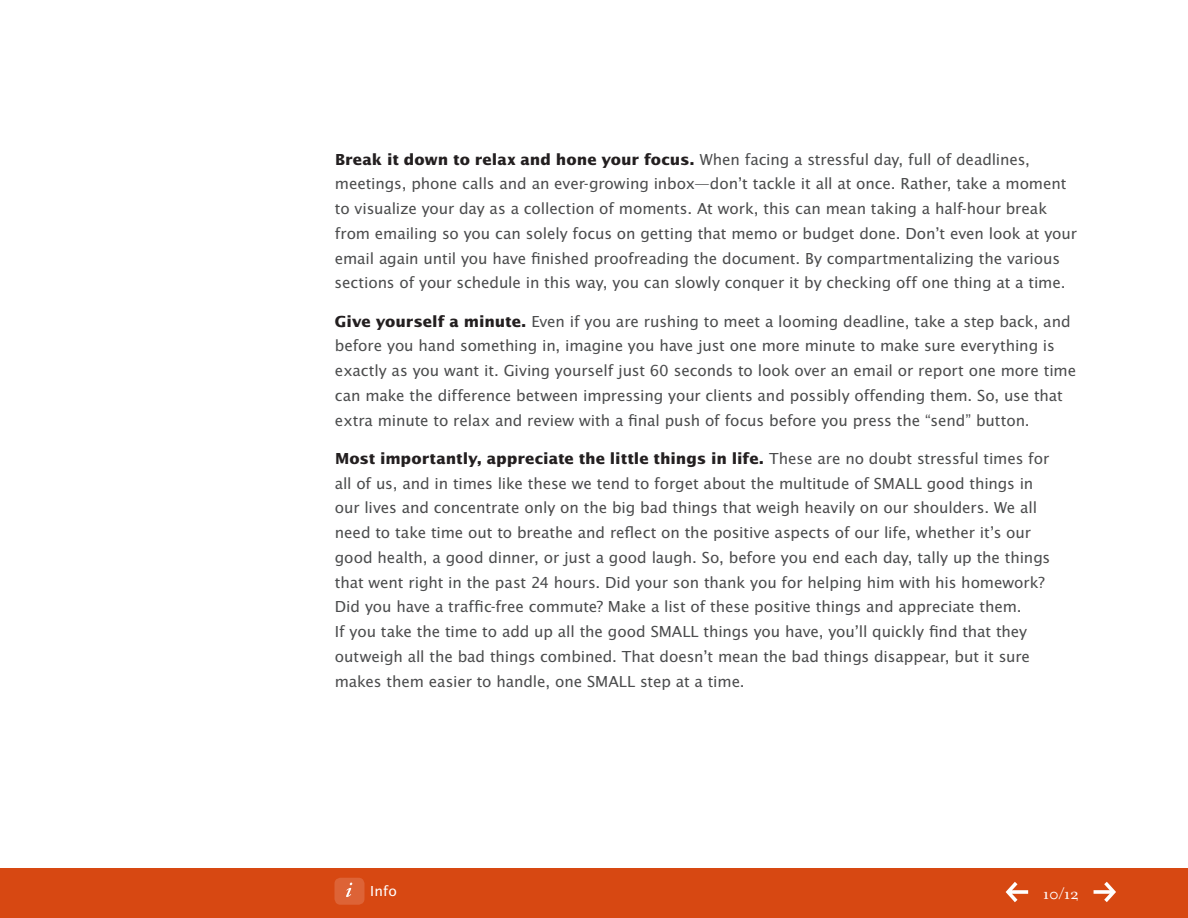
<style>
.page{position:relative;width:1188px;height:918px;background:#fff}
.page>*{position:absolute;margin:0;border:0;box-sizing:border-box;transform-origin:0 0}
.t1{font:18px "Filosofia OT";color:#fff}
.t2{font:16.5px/24.8px "Lucida Sans EFOP";letter-spacing:-.005em;color:#4b4c4d}
.t3{font:15px "Lucida Sans EFOP";color:#fff}
.s1{font-weight:700;color:#231f20}
</style>
<div class="page">
<div style="left:0;top:869px;width:1188px;height:49px;background:#d74812"></div>
<div style="left:334px;top:878px;width:30px;height:27px;background:#dd6336;border-radius:6px"></div>
<svg style="left:346px;top:883px;width:6px;height:14px"></svg>
<svg style="left:1006px;top:882px;width:22px;height:20px"></svg>
<svg style="left:1094px;top:882px;width:22px;height:20px"></svg>
<p class="t2" style="left:335px;top:148px;width:744px"><span class="s1">Break it down to relax and hone your focus.</span> When facing a stressful day, full of deadlines, meetings, phone calls and an ever-growing inbox—don’t tackle it all at once. Rather, take a moment to visualize your day as a collection of moments. At work, this can mean taking a half-hour break from emailing so you can solely focus on getting that memo or budget done. Don’t even look at your email again until you have finished proofreading the document. By compartmentalizing the various sections of your schedule in this way, you can slowly conquer it by checking off one thing at a time.</p>
<p class="t2" style="left:335px;top:310px;width:743px"><span class="s1">Give yourself a minute.</span> Even if you are rushing to meet a looming deadline, take a step back, and before you hand something in, imagine you have just one more minute to make sure everything is exactly as you want it. Giving yourself just 60 seconds to look over an email or report one more time can make the difference between impressing your clients and possibly offending them. So, use that extra minute to relax and review with a final push of focus before you press the “send” button.</p>
<p class="t2" style="left:335px;top:447px;width:717px"><span class="s1">Most importantly, appreciate the little things in life.</span> These are no doubt stressful times for all of us, and in times like these we tend to forget about the multitude of SMALL good things in our lives and concentrate only on the big bad things that weigh heavily on our shoulders. We all need to take time out to breathe and reflect on the positive aspects of our life, whether it’s our good health, a good dinner, or just a good laugh. So, before you end each day, tally up the things that went right in the past 24 hours. Did your son thank you for helping him with his homework?<br>Did you have a traffic-free commute? Make a list of these positive things and appreciate them.<br>If you take the time to add up all the good SMALL things you have, you’ll quickly find that they outweigh all the bad things combined. That doesn’t mean the bad things disappear, but it sure makes them easier to handle, one SMALL step at a time.</p>
<p class="t3" style="left:370px;top:883px;width:28px">Info</p>
<p class="t1" style="left:1043px;top:884px;width:37px">10/12</p>
</div>
